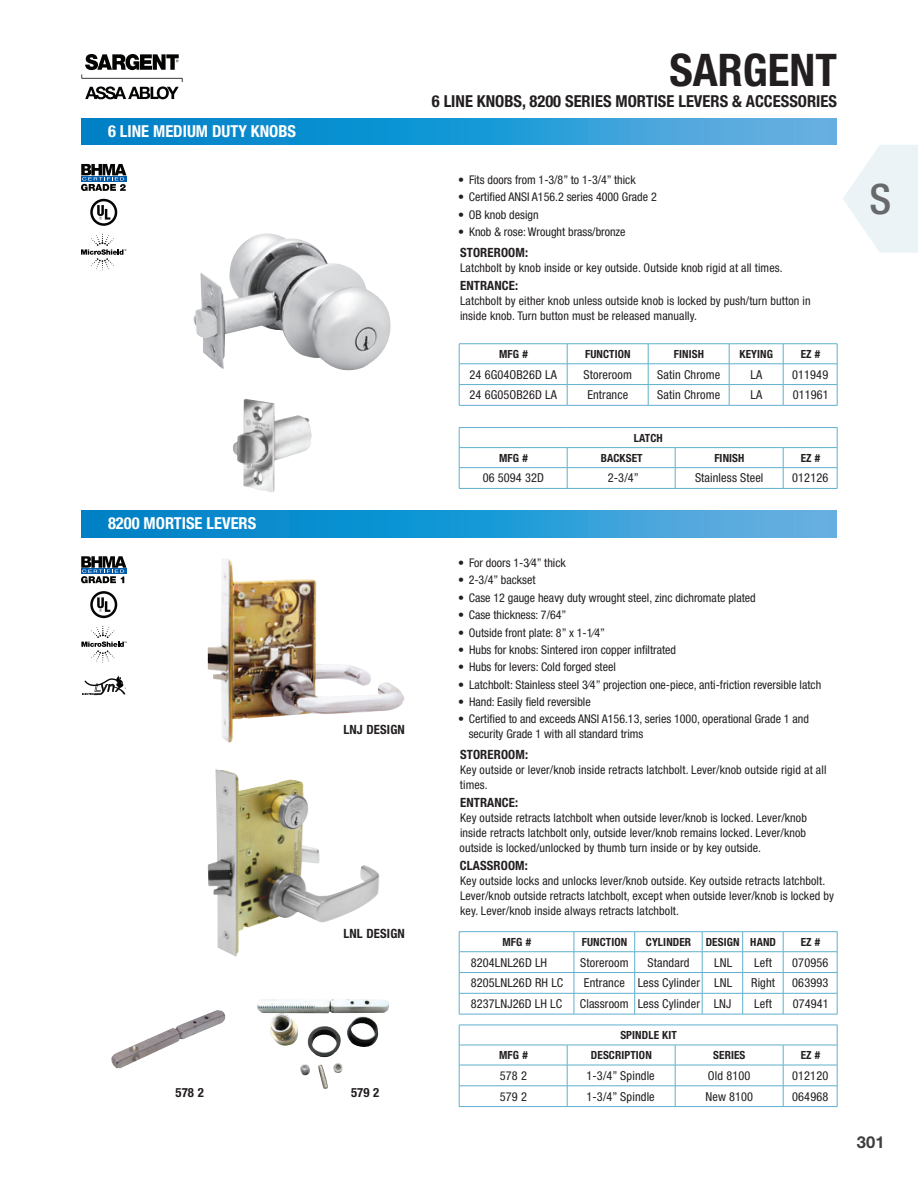
<style>
.page{position:relative;width:918px;height:1188px;background:#fff}
.page>*{position:absolute;margin:0;border:0;box-sizing:border-box;transform-origin:0 0}
.t1{font:700 condensed 45px "Helvetica Neue LT Std";color:#231f20}
.t2{font:500 condensed 42px "Helvetica Neue LT Std";color:#69696c}
.t3{font:700 condensed 16.5px "Helvetica Neue LT Std";color:#231f20}
.t4{font:700 condensed 16.5px "Helvetica Neue LT Std";color:#fff}
.t5{font:700 16.5px "Helvetica Neue LT Std";color:#3e3e3f}
.t6{font:700 condensed 12.75px "Helvetica Neue LT Std";letter-spacing:.01em;color:#231f20}
.t7{font:condensed 12.3px "Helvetica Neue LT Std";letter-spacing:.01em;color:#231f20}
.t8{font:condensed 12px/15px "Helvetica Neue LT Std";letter-spacing:.01em;color:#231f20}
.t9{font:700 condensed 11.25px "Helvetica Neue LT Std";letter-spacing:.01em;color:#231f20}
</style>
<div class="page">
<svg style="left:81px;top:54px;width:102px;height:45px"></svg>
<svg style="left:81px;top:119px;width:756px;height:16px;background:#2598d4"></svg>
<hr style="left:459px;top:1086px;width:108px;height:1px;background:#5fb0cc">
<hr style="left:567px;top:1086px;width:108px;height:1px;background:#5fb0cc">
<svg style="left:567px;top:1053px;width:1px;height:53px"></svg>
<hr style="left:675px;top:1086px;width:108px;height:1px;background:#5fb0cc">
<svg style="left:675px;top:1053px;width:1px;height:53px"></svg>
<hr style="left:783px;top:1086px;width:54px;height:1px;background:#5fb0cc">
<svg style="left:783px;top:1053px;width:1px;height:53px"></svg>
<hr style="left:459px;top:1106px;width:108px;height:1px;background:#5fb0cc">
<hr style="left:567px;top:1106px;width:108px;height:1px;background:#5fb0cc">
<hr style="left:675px;top:1106px;width:108px;height:1px;background:#5fb0cc">
<hr style="left:783px;top:1106px;width:54px;height:1px;background:#5fb0cc">
<hr style="left:459px;top:1065px;width:108px;height:1px;background:#5fb0cc">
<hr style="left:567px;top:1065px;width:108px;height:1px;background:#5fb0cc">
<hr style="left:675px;top:1065px;width:108px;height:1px;background:#5fb0cc">
<hr style="left:783px;top:1065px;width:54px;height:1px;background:#5fb0cc">
<svg style="left:459px;top:1053px;width:1px;height:53px"></svg>
<svg style="left:837px;top:1053px;width:1px;height:53px"></svg>
<img style="left:300px;top:1053px;width:43px;height:36px">
<img style="left:111px;top:1053px;width:42px;height:15px">
<img style="left:81px;top:135px;width:837px;height:918px">
<h3 class="t4" style="left:108px;top:121px;width:55px">6 LINE MEDIU</h3>
<h3 class="t4" style="left:196px;top:121px;width:35px">M DUTY</h3>
<h3 class="t4" style="left:251px;top:121px;width:10px">KNOBS</h3>
<h3 class="t4" style="left:108px;top:514px;width:150px">8200 MORTISE LEVERS</h3>
<p class="t6" style="left:344px;top:722px;width:63px">LNJ DESIGN</p>
<p class="t6" style="left:344px;top:926px;width:8px">LNL</p>
<p class="t6" style="left:367px;top:926px;width:40px">DESIGN</p>
<p class="t6" style="left:176px;top:1085px;width:30px">578 2</p>
<p class="t6" style="left:351px;top:1085px;width:30px">579 2</p>
<h1 class="t1" style="left:670px;top:43px;width:169px">SARGENT</h1>
<h3 class="t3" style="left:432px;top:91px;width:407px">6 LINE KNOBS, 8200 SERIES MORTISE LEVERS &amp; ACCESSORIES</h3>
<p class="t8" style="left:458px;top:172px;width:179px">• Fits doors from 1-3/8” to 1-3/4” thick</p>
<p class="t8" style="left:458px;top:190px;width:200px">• Certified ANSI A156.2 series 4000 Grade 2</p>
<p class="t8" style="left:458px;top:207px;width:82px">• OB knob design</p>
<p class="t8" style="left:458px;top:224px;width:169px">• Knob &amp; rose: Wrought brass/bronze</p>
<p class="t6" style="left:460px;top:244px;width:69px">STOREROOM:</p>
<p class="t8" style="left:460px;top:260px;width:324px">Latchbolt by knob inside or key outside. Outside knob rigid at all times.</p>
<p class="t6" style="left:460px;top:277px;width:60px">ENTRANCE:</p>
<p class="t8" style="left:460px;top:293px;width:352px">Latchbolt by either knob unless outside knob is locked by push/turn button in inside knob. Turn button must be released manually.</p>
<p class="t9" style="left:499px;top:347px;width:30px">MFG #</p>
<p class="t9" style="left:585px;top:347px;width:47px">FUNCTION</p>
<p class="t9" style="left:674px;top:347px;width:31px">FINISH</p>
<p class="t9" style="left:740px;top:347px;width:35px">KEYING</p>
<p class="t9" style="left:801px;top:347px;width:21px">EZ #</p>
<p class="t7" style="left:470px;top:367px;width:89px">24 6G04OB26D LA</p>
<p class="t7" style="left:584px;top:367px;width:50px">Storeroom</p>
<p class="t7" style="left:657px;top:367px;width:64px">Satin Chrome</p>
<p class="t7" style="left:751px;top:367px;width:13px">LA</p>
<p class="t7" style="left:792px;top:367px;width:38px">011949</p>
<p class="t7" style="left:470px;top:388px;width:89px">24 6G05OB26D LA</p>
<p class="t7" style="left:587px;top:388px;width:42px">Entrance</p>
<p class="t7" style="left:657px;top:388px;width:64px">Satin Chrome</p>
<p class="t7" style="left:751px;top:388px;width:13px">LA</p>
<p class="t7" style="left:793px;top:388px;width:38px">011961</p>
<p class="t9" style="left:634px;top:431px;width:29px">LATCH</p>
<p class="t9" style="left:499px;top:451px;width:30px">MFG #</p>
<p class="t9" style="left:601px;top:451px;width:43px">BACKSET</p>
<p class="t9" style="left:714px;top:451px;width:31px">FINISH</p>
<p class="t9" style="left:801px;top:451px;width:21px">EZ #</p>
<p class="t7" style="left:483px;top:471px;width:63px">06 5094 32D</p>
<p class="t7" style="left:608px;top:471px;width:33px">2-3/4”</p>
<p class="t7" style="left:695px;top:471px;width:70px">Stainless Steel</p>
<p class="t7" style="left:792px;top:471px;width:38px">012126</p>
<h2 class="t2" style="left:869px;top:175px;width:23px">S</h2>
<p class="t8" style="left:458px;top:555px;width:109px">• For doors 1-3⁄4” thick</p>
<p class="t8" style="left:458px;top:573px;width:79px">• 2-3/4” backset</p>
<p class="t8" style="left:458px;top:590px;width:299px">• Case 12 gauge heavy duty wrought steel, zinc dichromate plated</p>
<p class="t8" style="left:458px;top:607px;width:110px">• Case thickness: 7/64”</p>
<p class="t8" style="left:458px;top:625px;width:148px">• Outside front plate: 8” x 1-1⁄4”</p>
<p class="t8" style="left:458px;top:642px;width:219px">• Hubs for knobs: Sintered iron copper infiltrated</p>
<p class="t8" style="left:458px;top:659px;width:159px">• Hubs for levers: Cold forged steel</p>
<p class="t8" style="left:458px;top:677px;width:365px">• Latchbolt: Stainless steel 3⁄4” projection one-piece, anti-friction reversible latch</p>
<p class="t8" style="left:458px;top:694px;width:134px">• Hand: Easily field reversible</p>
<p class="t8" style="left:469px;top:712px;width:342px;text-indent:-10px">• Certified to and exceeds ANSI A156.13, series 1000, operational Grade 1 and security Grade 1 with all standard trims</p>
<p class="t6" style="left:460px;top:747px;width:69px">STOREROOM:</p>
<p class="t8" style="left:460px;top:762px;width:368px">Key outside or lever/knob inside retracts latchbolt. Lever/knob outside rigid at all times.</p>
<p class="t6" style="left:460px;top:795px;width:60px">ENTRANCE:</p>
<p class="t8" style="left:460px;top:810px;width:349px;text-align:justify">Key outside retracts latchbolt when outside lever/knob is locked. Lever/knob inside retracts latchbolt only, outside lever/knob remains locked. Lever/knob outside is locked/unlocked by thumb turn inside or by key outside.</p>
<p class="t6" style="left:460px;top:858px;width:69px">CLASSROOM:</p>
<p class="t8" style="left:460px;top:873px;width:375px">Key outside locks and unlocks lever/knob outside. Key outside retracts latchbolt.<br>Lever/knob outside retracts latchbolt, except when outside lever/knob is locked by key. Lever/knob inside always retracts latchbolt.</p>
<p class="t9" style="left:503px;top:935px;width:30px">MFG #</p>
<p class="t9" style="left:582px;top:935px;width:47px">FUNCTION</p>
<p class="t9" style="left:646px;top:935px;width:47px">CYLINDER</p>
<p class="t9" style="left:706px;top:935px;width:72px">DESIGN HAND</p>
<p class="t9" style="left:801px;top:935px;width:21px">EZ #</p>
<p class="t7" style="left:471px;top:955px;width:78px">8204LNL26D LH</p>
<p class="t7" style="left:580px;top:955px;width:50px">Storeroom</p>
<p class="t7" style="left:648px;top:955px;width:43px">Standard</p>
<p class="t7" style="left:714px;top:955px;width:20px">LNL</p>
<p class="t7" style="left:754px;top:955px;width:19px">Left</p>
<p class="t7" style="left:792px;top:955px;width:38px">070956</p>
<p class="t7" style="left:471px;top:976px;width:94px">8205LNL26D RH LC</p>
<p class="t7" style="left:584px;top:976px;width:150px">Entrance Less Cylinder LNL</p>
<p class="t7" style="left:751px;top:976px;width:25px">Right</p>
<p class="t7" style="left:792px;top:976px;width:38px">063993</p>
<p class="t7" style="left:471px;top:997px;width:93px">8237LNJ26D LH LC</p>
<p class="t7" style="left:580px;top:997px;width:153px">Classroom Less Cylinder LNJ</p>
<p class="t7" style="left:754px;top:997px;width:19px">Left</p>
<p class="t7" style="left:793px;top:997px;width:38px">074941</p>
<p class="t9" style="left:620px;top:1028px;width:58px">SPINDLE KIT</p>
<p class="t9" style="left:499px;top:1048px;width:30px">MFG #</p>
<p class="t9" style="left:591px;top:1048px;width:62px">DESCRIPTION</p>
<p class="t9" style="left:713px;top:1048px;width:34px">SERIES</p>
<p class="t9" style="left:801px;top:1048px;width:21px">EZ #</p>
<p class="t7" style="left:500px;top:1068px;width:29px">578 2</p>
<p class="t7" style="left:586px;top:1068px;width:70px">1-3/4” Spindle</p>
<p class="t7" style="left:708px;top:1068px;width:44px">Old 8100</p>
<p class="t7" style="left:792px;top:1068px;width:38px">012120</p>
<p class="t7" style="left:500px;top:1089px;width:29px">579 2</p>
<p class="t7" style="left:586px;top:1089px;width:70px">1-3/4” Spindle</p>
<p class="t7" style="left:705px;top:1089px;width:49px">New 8100</p>
<p class="t7" style="left:792px;top:1089px;width:38px">064968</p>
<h3 class="t5" style="left:857px;top:1132px;width:29px">301</h3>
</div>
